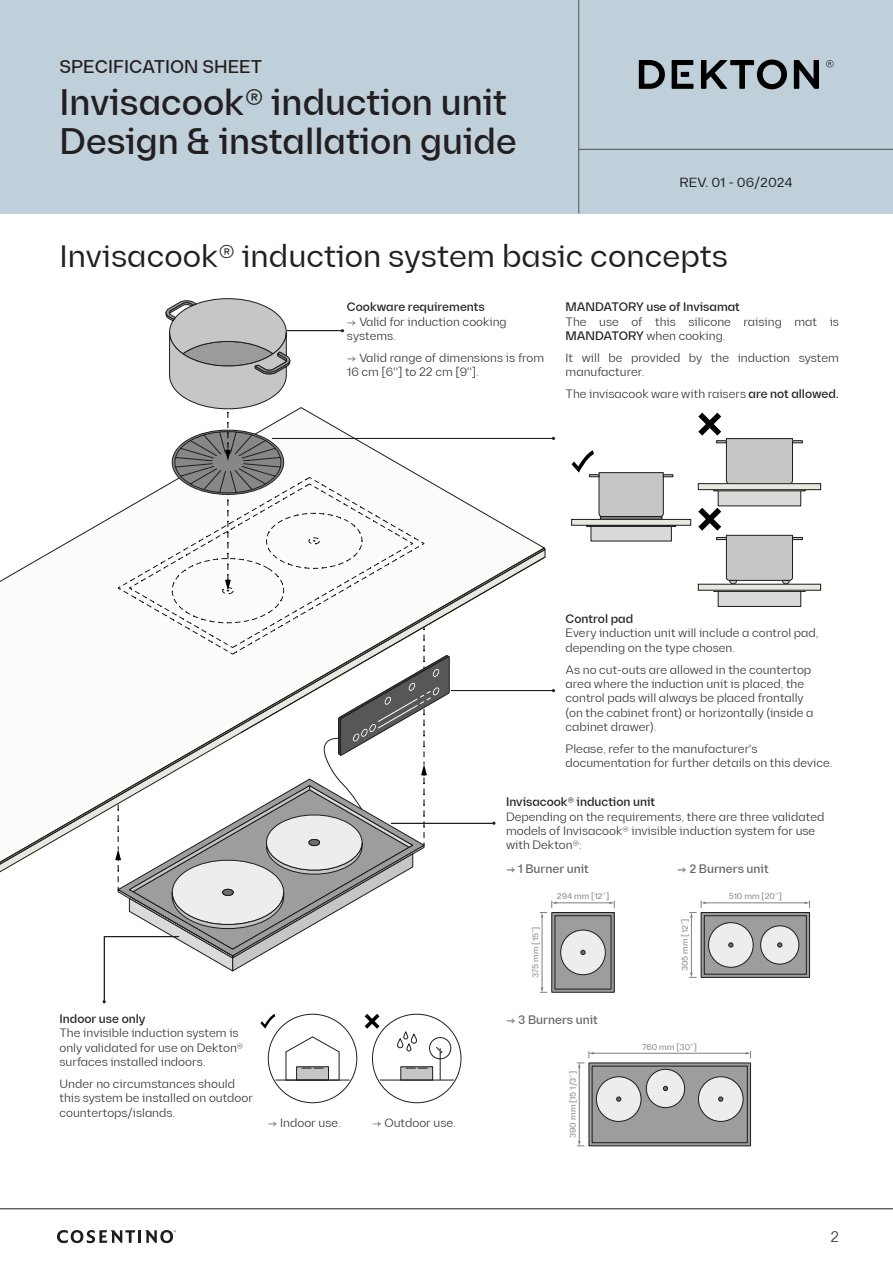
<style>
.page{position:relative;width:893px;height:1263px;background:#fff}
.page>*{position:absolute;margin:0;border:0;box-sizing:border-box;transform-origin:0 0}
.t1{font:500 36px/39px "Diagramm";color:#231f20}
.Subtitulos{font:31.5px "Diagramm";color:#231f20}
.t2{font:500 18px "Diagramm";color:#231f20}
.t3{font:300 15px "Diagramm";color:#231f20}
.t4{font:13.5px "Diagramm";color:#231f20}
.Texto_Tablas_y_Gráficos{font:300 12px/14.4px "Diagramm";color:#231f20}
.Texto_Tablas_y_Gráficos-2{font:500 12px "Diagramm";color:#231f20}
.Texto_Tablas_y_Gráficos-3{font:500 12px "Diagramm";color:#636366}
.t5{font:8.55px "Diagramm";color:#808081}
.s1{font-weight:500}
</style>
<div class="page">
<div style="left:0;top:0;width:893px;height:213px;background:#bfd0da"></div>
<hr style="left:578px;top:0;width:1px;height:213px;background:#57585a">
<hr style="left:579px;top:149px;width:314px;height:1px;background:#57585a">
<hr style="left:0;top:1208px;width:893px;height:1px;background:#1c1c1c">
<svg style="left:57px;top:1230px;width:119px;height:13px"></svg>
<svg style="left:639px;top:60px;width:26px;height:29px"></svg>
<svg style="left:701px;top:60px;width:86px;height:29px"></svg>
<svg style="left:794px;top:60px;width:25px;height:29px"></svg>
<svg style="left:672px;top:60px;width:21px;height:29px"></svg>
<svg style="left:826px;top:60px;width:7px;height:7px"></svg>
<svg style="left:0;top:549px;width:546px;height:455px"></svg>
<svg style="left:450px;top:556px;width:96px;height:177px"></svg>
<svg style="left:115px;top:298px;width:335px;height:674px"></svg>
<hr style="left:272px;top:438px;width:282px;height:1px;background:#231f20">
<hr style="left:451px;top:690px;width:103px;height:1px;background:#231f20">
<div style="left:586px;top:525px;width:90px;height:2px;border:1px solid #1d1d1b"></div>
<div style="left:591px;top:526px;width:80px;height:15px;background:#dadada"></div>
<div style="left:591px;top:526px;width:81px;height:15px;border:1px solid #1d1d1b"></div>
<div style="left:572px;top:519px;width:119px;height:6px;background:#e8e8e1"></div>
<div style="left:571px;top:519px;width:120px;height:6px;border:1px solid #1d1d1b"></div>
<svg style="left:572px;top:450px;width:101px;height:67px"></svg>
<div style="left:713px;top:489px;width:92px;height:2px;border:1px solid #1d1d1b"></div>
<div style="left:718px;top:491px;width:83px;height:15px;background:#dadada"></div>
<div style="left:698px;top:484px;width:123px;height:6px;background:#e8e8e1"></div>
<div style="left:698px;top:483px;width:123px;height:7px;border:1px solid #1d1d1b"></div>
<div style="left:713px;top:590px;width:92px;height:2px;border:1px solid #1d1d1b"></div>
<div style="left:718px;top:591px;width:83px;height:15px;background:#dadada"></div>
<div style="left:718px;top:591px;width:83px;height:16px;border:1px solid #1d1d1b"></div>
<div style="left:698px;top:584px;width:123px;height:6px;background:#e8e8e1"></div>
<div style="left:698px;top:584px;width:123px;height:6px;border:1px solid #1d1d1b"></div>
<svg style="left:698px;top:413px;width:105px;height:71px"></svg>
<svg style="left:698px;top:508px;width:105px;height:76px"></svg>
<svg style="left:554px;top:914px;width:58px;height:76px"></svg>
<div style="left:555px;top:916px;width:56px;height:73px;background:#9d9d9c"></div>
<div style="left:561px;top:930px;width:44px;height:45px;background:#ededed;border-radius:50%"></div>
<div style="left:560px;top:930px;width:45px;height:45px;border:1px solid #1d1d1b;border-radius:50%"></div>
<svg style="left:581px;top:950px;width:4px;height:5px"></svg>
<hr style="left:556px;top:902px;width:54px;height:1px;background:#808081">
<svg style="left:609px;top:900px;width:6px;height:8px"></svg>
<hr style="left:542px;top:916px;width:1px;height:72px;background:#808081">
<svg style="left:540px;top:900px;width:17px;height:17px"></svg>
<svg style="left:540px;top:987px;width:7px;height:6px"></svg>
<svg style="left:703px;top:914px;width:105px;height:61px"></svg>
<div style="left:701px;top:912px;width:109px;height:65px;border:1px solid #1d1d1b"></div>
<div style="left:704px;top:916px;width:102px;height:58px;background:#9d9d9c"></div>
<div style="left:704px;top:915px;width:102px;height:59px;border:1px solid #1d1d1b"></div>
<div style="left:708px;top:923px;width:45px;height:44px;background:#ededed;border-radius:50%"></div>
<div style="left:708px;top:922px;width:45px;height:45px;border:1px solid #1d1d1b;border-radius:50%"></div>
<div style="left:761px;top:926px;width:38px;height:38px;background:#ededed;border-radius:50%"></div>
<div style="left:760px;top:926px;width:39px;height:38px;border:1px solid #1d1d1b;border-radius:50%"></div>
<svg style="left:728px;top:943px;width:5px;height:4px"></svg>
<svg style="left:777px;top:943px;width:5px;height:4px"></svg>
<hr style="left:705px;top:902px;width:101px;height:1px;background:#808081">
<svg style="left:805px;top:900px;width:5px;height:8px"></svg>
<hr style="left:691px;top:916px;width:1px;height:57px;background:#808081">
<svg style="left:689px;top:900px;width:17px;height:17px"></svg>
<svg style="left:689px;top:972px;width:8px;height:6px"></svg>
<hr style="left:391px;top:823px;width:103px;height:1px;background:#231f20">
<hr style="left:593px;top:1053px;width:154px;height:1px;background:#808081">
<svg style="left:746px;top:1051px;width:5px;height:7px"></svg>
<hr style="left:579px;top:1067px;width:1px;height:75px;background:#808081">
<svg style="left:577px;top:1051px;width:17px;height:17px"></svg>
<svg style="left:577px;top:1141px;width:7px;height:5px"></svg>
<svg style="left:591px;top:1065px;width:158px;height:79px"></svg>
<div style="left:589px;top:1063px;width:162px;height:83px;border:1px solid #1d1d1b"></div>
<div style="left:592px;top:1066px;width:155px;height:77px;background:#9d9d9c"></div>
<div style="left:592px;top:1066px;width:155px;height:77px;border:1px solid #1d1d1b"></div>
<div style="left:646px;top:1069px;width:39px;height:38px;background:#ededed;border-radius:50%"></div>
<div style="left:646px;top:1069px;width:39px;height:39px;border:1px solid #1d1d1b;border-radius:50%"></div>
<div style="left:596px;top:1077px;width:45px;height:44px;background:#ededed;border-radius:50%"></div>
<div style="left:596px;top:1076px;width:45px;height:45px;border:1px solid #1d1d1b;border-radius:50%"></div>
<div style="left:698px;top:1077px;width:45px;height:44px;background:#ededed;border-radius:50%"></div>
<div style="left:698px;top:1076px;width:45px;height:45px;border:1px solid #1d1d1b;border-radius:50%"></div>
<svg style="left:663px;top:1086px;width:5px;height:5px"></svg>
<svg style="left:616px;top:1097px;width:5px;height:4px"></svg>
<svg style="left:718px;top:1097px;width:5px;height:4px"></svg>
<hr style="left:275px;top:1080px;width:75px;height:1px;background:#1d1d1b">
<svg style="left:285px;top:1036px;width:55px;height:44px"></svg>
<div style="left:401px;top:1067px;width:32px;height:13px;background:#c6c6c5"></div>
<div style="left:401px;top:1067px;width:32px;height:13px;border:1px solid #1d1d1b"></div>
<hr style="left:379px;top:1080px;width:75px;height:1px;background:#1d1d1b">
<svg style="left:406px;top:1068px;width:22px;height:1px"></svg>
<hr style="left:440px;top:1048px;width:1px;height:32px;background:#1d1d1b">
<div style="left:429px;top:1037px;width:22px;height:22px;border:1px solid #1d1d1b;border-radius:50%"></div>
<svg style="left:436px;top:1046px;width:7px;height:8px"></svg>
<div style="left:397px;top:1038px;width:6px;height:10px;border:1px solid #1d1d1b;border-radius:3px"></div>
<svg style="left:403px;top:1032px;width:8px;height:19px"></svg>
<div style="left:411px;top:1034px;width:6px;height:9px;border:1px solid #1d1d1b;border-radius:3px"></div>
<hr style="left:104px;top:936px;width:1px;height:66px;background:#231f20">
<hr style="left:104px;top:936px;width:74px;height:1px;background:#231f20">
<svg style="left:260px;top:1014px;width:15px;height:15px"></svg>
<svg style="left:365px;top:1014px;width:14px;height:15px"></svg>
<h3 class="t2" style="left:60px;top:56px;width:204px">SPECIFICATION SHEET</h3>
<h1 class="t1" style="left:60px;top:83px;width:459px">Invisacook® induction unit<br>Design &amp; installation guide</h1>
<p class="t4" style="left:680px;top:174px;width:114px">REV. 01 - 06/2024</p>
<p class="Subtitulos" style="left:60px;top:237px;width:670px">Invisacook® induction system basic concepts</p>
<p class="Texto_Tablas_y_Gráficos-2" style="left:347px;top:300px;width:139px">Cookware requirements</p>
<p class="Texto_Tablas_y_Gráficos" style="left:347px;top:314px;width:161px">→ Valid for induction cooking systems.</p>
<p class="Texto_Tablas_y_Gráficos" style="left:347px;top:350px;width:199px">→ Valid range of dimensions is from<br>16 cm [6"] to 22 cm [9"].</p>
<p class="Texto_Tablas_y_Gráficos-2" style="left:566px;top:300px;width:176px">MANDATORY use of Invisamat</p>
<p class="Texto_Tablas_y_Gráficos" style="left:566px;top:314px;width:275px">The use of this silicone raising mat is<br><span class="s1">MANDATORY</span> when cooking.</p>
<p class="Texto_Tablas_y_Gráficos" style="left:566px;top:350px;width:275px">It will be provided by the induction system manufacturer.</p>
<p class="Texto_Tablas_y_Gráficos" style="left:566px;top:387px;width:275px">The invisacook ware with raisers <span class="s1">are not allowed.</span></p>
<p class="Texto_Tablas_y_Gráficos-2" style="left:566px;top:612px;width:69px">Control pad</p>
<p class="Texto_Tablas_y_Gráficos" style="left:566px;top:626px;width:254px">Every induction unit will include a control pad, depending on the type chosen.</p>
<p class="Texto_Tablas_y_Gráficos" style="left:566px;top:662px;width:249px">As no cut-outs are allowed in the countertop area where the induction unit is placed, the control pads will always be placed frontally (on the cabinet front) or horizontally (inside a cabinet drawer).</p>
<p class="Texto_Tablas_y_Gráficos" style="left:566px;top:741px;width:269px">Please, refer to the manufacturer's documentation for further details on this device.</p>
<p class="Texto_Tablas_y_Gráficos-2" style="left:506px;top:795px;width:151px">Invisacook® induction unit</p>
<p class="Texto_Tablas_y_Gráficos" style="left:506px;top:809px;width:320px">Depending on the requirements, there are three validated models of Invisacook® invisible induction system for use with Dekton®:</p>
<p class="Texto_Tablas_y_Gráficos-3" style="left:506px;top:862px;width:84px">→ 1 Burner unit</p>
<p class="Texto_Tablas_y_Gráficos-3" style="left:677px;top:862px;width:93px">→ 2 Burners unit</p>
<p class="Texto_Tablas_y_Gráficos-2" style="left:60px;top:1011px;width:87px">Indoor use only</p>
<p class="Texto_Tablas_y_Gráficos" style="left:60px;top:1026px;width:185px">The invisible induction system is only validated for use on Dekton® surfaces installed indoors.</p>
<p class="Texto_Tablas_y_Gráficos" style="left:60px;top:1076px;width:195px">Under no circumstances should this system be installed on outdoor countertops/islands.</p>
<p class="Texto_Tablas_y_Gráficos" style="left:268px;top:1116px;width:75px">→ Indoor use.</p>
<p class="Texto_Tablas_y_Gráficos" style="left:372px;top:1116px;width:85px">→ Outdoor use.</p>
<p class="t5" style="left:530px;top:978px;width:53px;rotate:-90deg">375 mm [15”]</p>
<p class="t5" style="left:557px;top:891px;width:54px">294 mm [12”]</p>
<p class="Texto_Tablas_y_Gráficos-3" style="left:506px;top:1012px;width:93px">→ 3 Burners unit</p>
<p class="t5" style="left:568px;top:1138px;width:69px;rotate:-90deg">390 mm [15 1/3”]</p>
<p class="t5" style="left:680px;top:971px;width:54px;rotate:-90deg">305 mm [12”]</p>
<p class="t5" style="left:642px;top:1042px;width:56px">760 mm [30”]</p>
<p class="t5" style="left:729px;top:891px;width:55px">510 mm [20”]</p>
<p class="t3" style="left:830px;top:1228px;width:10px">2</p>
</div>
